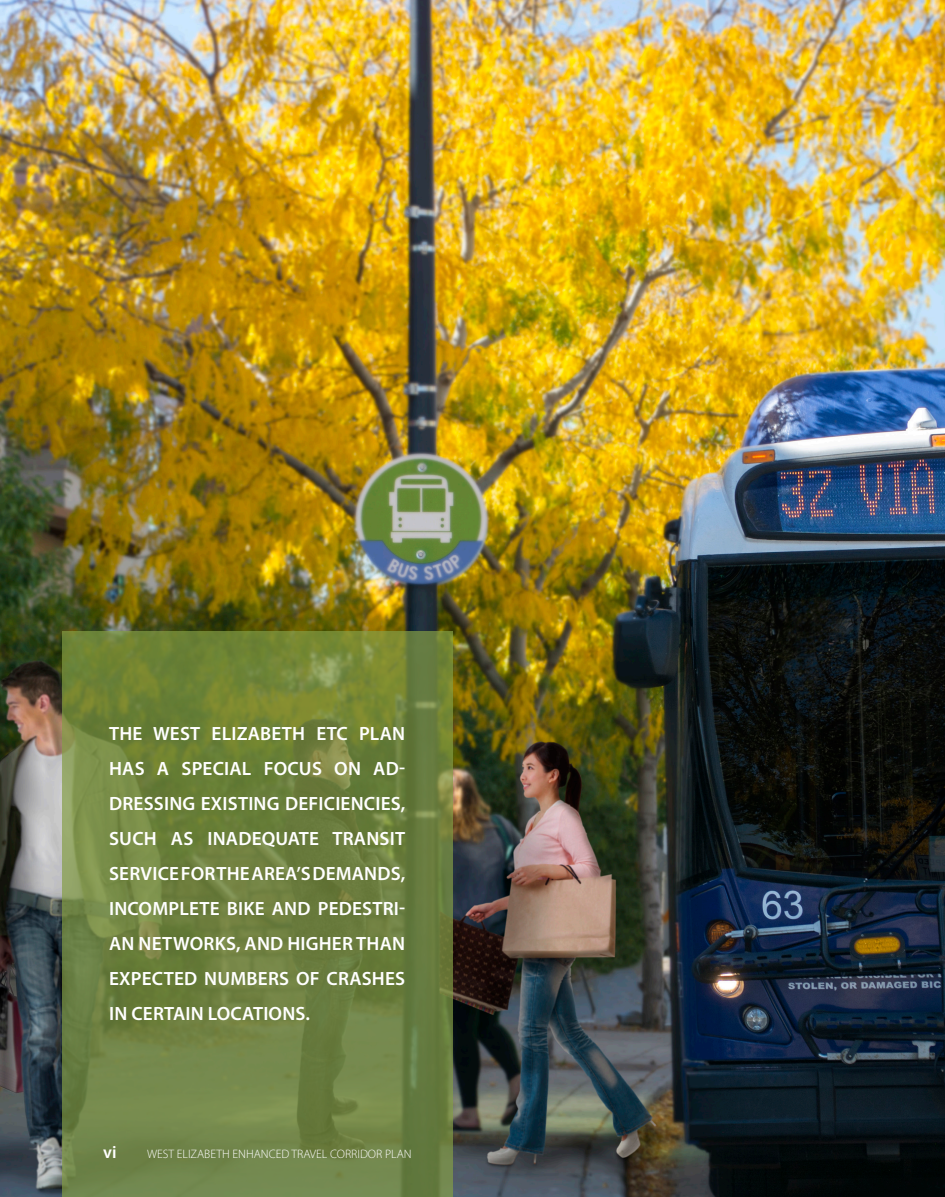
<style>
.page{position:relative;width:945px;height:1197px;background:#fff}
.page>*{position:absolute;margin:0;border:0;box-sizing:border-box;transform-origin:0 0}
.Pull_Quote_in_box{font:600 19.25px/35px "Myriad Pro";letter-spacing:.01em;color:#fff;text-align:justify}
.t1{font:600 17.5px "Myriad Pro";color:#fff}
.t2{font:300 12.25px "Myriad Pro";color:#fff}
</style>
<div class="page">
<img style="left:0;top:0;width:945px;height:1197px">
<svg style="left:62px;top:631px;width:391px;height:566px"></svg>
<p class="Pull_Quote_in_box" style="left:109px;top:715px;width:298px">THE WEST ELIZABETH ETC PLAN HAS A SPECIAL FOCUS ON AD-DRESSING EXISTING DEFICIENCIES, SUCH AS INADEQUATE TRANSIT SERVICE FOR THE AREA’S DEMANDS, INCOMPLETE BIKE AND PEDESTRI-AN NETWORKS, AND HIGHER THAN EXPECTED NUMBERS OF CRASHES IN CERTAIN LOCATIONS.</p>
<p class="t1" style="left:103px;top:1141px;width:15px">vi</p>
<p class="t2" style="left:147px;top:1146px;width:266px">WEST ELIZABETH ENHANCED TRAVEL CORRIDOR PLAN</p>
</div>
